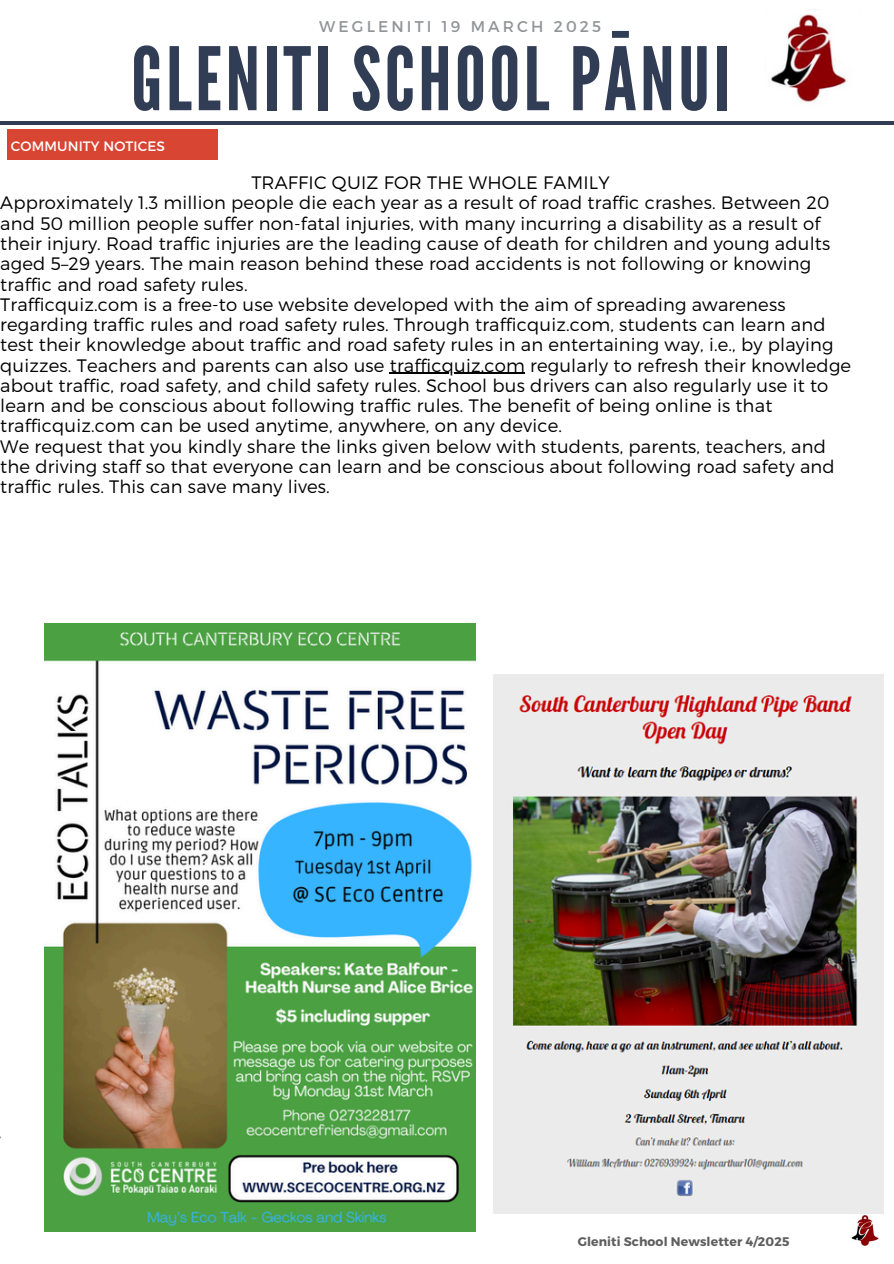
<style>
.page{position:relative;width:894px;height:1264px;background:#fff}
.page>*{position:absolute;margin:0;border:0;box-sizing:border-box;transform-origin:0 0}
.t1{font:87.15px "League Gothic";letter-spacing:.04em;color:#313c55}
.t2{font:300 18px/20.2px "Montserrat";letter-spacing:.01em;color:#000}
.t3{font:15.6px "Montserrat";letter-spacing:.2em;color:#919597}
.t4{font:13.65px "Montserrat";letter-spacing:.01em;color:#fff}
.t5{font:700 12.45px "Montserrat";letter-spacing:.01em;color:#5f5f5f}
</style>
<div class="page">
<hr style="left:0;top:122px;width:893px;height:3px;background:#313c55">
<div style="left:7px;top:129px;width:210px;height:31px;background:#d84633"></div>
<img style="left:771px;top:14px;width:77px;height:88px">
<img style="left:849px;top:1213px;width:34px;height:33px">
<img style="left:45px;top:623px;width:431px;height:608px">
<hr style="left:389px;top:373px;width:136px;height:1px;background:#000">
<img style="left:494px;top:674px;width:389px;height:539px">
<h4 class="t3" style="left:319px;top:16px;width:283px">WEGLENITI 19 MARCH 2025</h4>
<h3 class="t1" style="left:131px;top:29px;width:600px">GLENITI SCHOOL PĀNUI</h3>
<h1 class="t4" style="left:11px;top:137px;width:155px">COMMUNITY NOTICES</h1>
<p class="t2" style="left:0;top:172px;width:852px;text-indent:251px">TRAFFIC QUIZ FOR THE WHOLE FAMILY<br>Approximately 1.3 million people die each year as a result of road traffic crashes. Between 20 and 50 million people suffer non-fatal injuries, with many incurring a disability as a result of their injury. Road traffic injuries are the leading cause of death for children and young adults aged 5–29 years. The main reason behind these road accidents is not following or knowing traffic and road safety rules.<br>Trafficquiz.com is a free-to use website developed with the aim of spreading awareness regarding traffic rules and road safety rules. Through trafficquiz.com, students can learn and test their knowledge about traffic and road safety rules in an entertaining way, i.e., by playing quizzes. Teachers and parents can also use trafficquiz.com regularly to refresh their knowledge about traffic, road safety, and child safety rules. School bus drivers can also regularly use it to learn and be conscious about following traffic rules. The benefit of being online is that trafficquiz.com can be used anytime, anywhere, on any device.<br>We request that you kindly share the links given below with students, parents, teachers, and the driving staff so that everyone can learn and be conscious about following road safety and traffic rules. This can save many lives.</p>
<p class="t5" style="left:577px;top:1233px;width:213px">Gleniti School Newsletter 4/2025</p>
</div>
